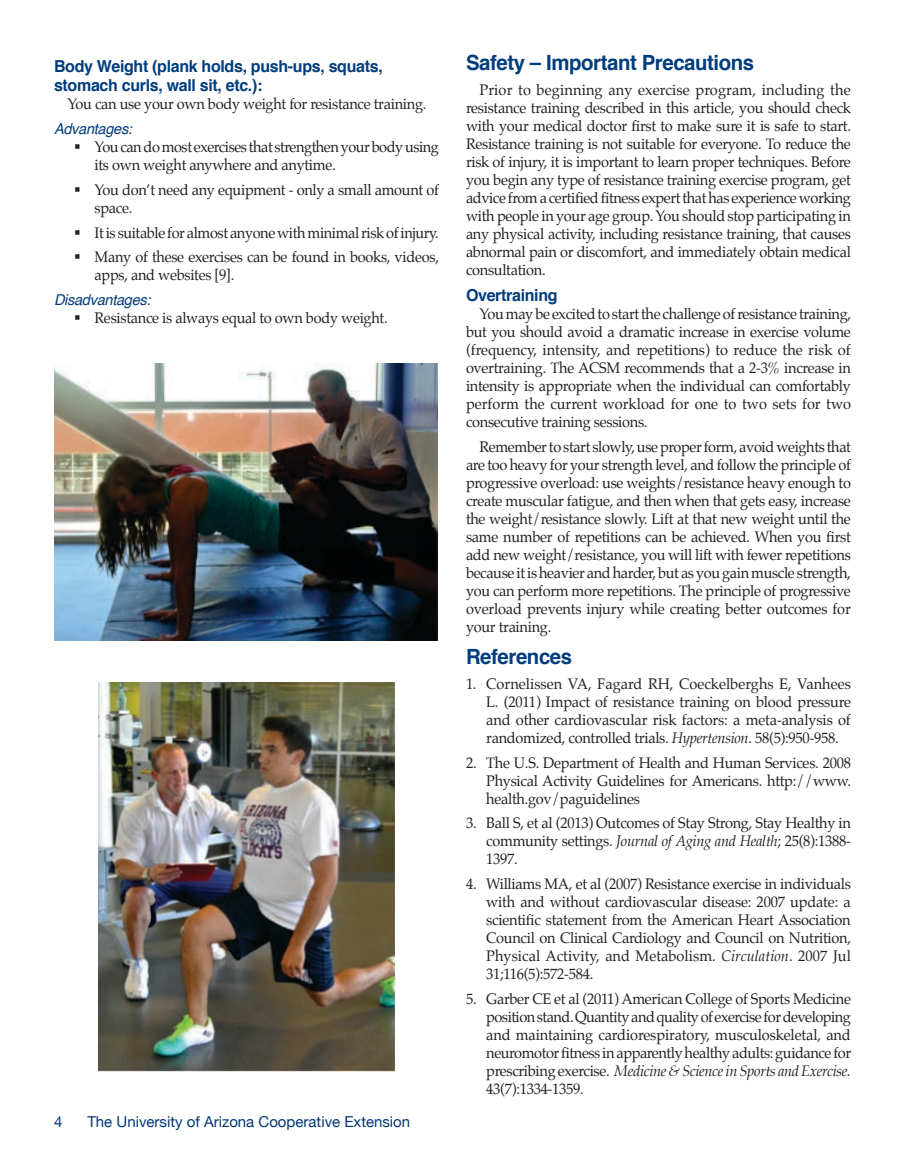
<style>
.page{position:relative;width:905px;height:1175px;background:#fff}
.page>*{position:absolute;margin:0;border:0;box-sizing:border-box;transform-origin:0 0}
.t1{font:700 21px "Helvetica";letter-spacing:-.02em;color:#013d7d}
.t2{font:700 16.5px/19.8px "Helvetica";letter-spacing:-.02em;color:#013d7d}
.t3{font:15px/18px "Palatino";letter-spacing:-.02em;color:#231f20;text-align:justify}
.t4{font:15px "Helvetica Neue";color:#013775}
.t5{font:italic 15px "Helvetica";letter-spacing:-.02em;color:#013d7d}
.s1{font-style:italic}
</style>
<div class="page">
<img style="left:54px;top:364px;width:383px;height:277px">
<img style="left:98px;top:682px;width:298px;height:390px">
<p class="t2" style="left:54px;top:56px;width:330px">Body Weight (plank holds, push-ups, squats, stomach curls, wall sit, etc.):</p>
<p class="t3" style="left:68px;top:95px;width:360px">You can use your own body weight for resistance training.</p>
<p class="t5" style="left:54px;top:117px;width:79px">Advantages:</p>
<p class="t3" style="left:95px;top:138px;width:346px;text-indent:-20px">▪ You can do most exercises that strengthen your body using its own weight anywhere and anytime.</p>
<p class="t3" style="left:95px;top:181px;width:346px;text-indent:-20px">▪ You don’t need any equipment - only a small amount of space.</p>
<p class="t3" style="left:74px;top:223px;width:366px">▪ It is suitable for almost anyone with minimal risk of injury.</p>
<p class="t3" style="left:95px;top:248px;width:346px;text-indent:-20px">▪ Many of these exercises can be found in books, videos, apps, and websites [9].</p>
<p class="t5" style="left:54px;top:288px;width:98px">Disadvantages:</p>
<p class="t3" style="left:74px;top:309px;width:315px">▪ Resistance is always equal to own body weight.</p>
<p class="t4" style="left:54px;top:1110px;width:10px">4</p>
<p class="t4" style="left:87px;top:1111px;width:324px">The University of Arizona Cooperative Extension</p>
<h1 class="t1" style="left:466px;top:45px;width:290px">Safety – Important Precautions</h1>
<p class="t3" style="left:466px;top:80px;width:386px;text-indent:14px">Prior to beginning any exercise program, including the resistance training described in this article, you should check with your medical doctor first to make sure it is safe to start.<br>Resistance training is not suitable for everyone. To reduce the risk of injury, it is important to learn proper techniques. Before you begin any type of resistance training exercise program, get advice from a certified fitness expert that has experience working with people in your age group. You should stop participating in any physical activity, including resistance training, that causes abnormal pain or discomfort, and immediately obtain medical consultation.</p>
<p class="t2" style="left:466px;top:286px;width:93px">Overtraining</p>
<p class="t3" style="left:466px;top:305px;width:386px;text-indent:14px">You may be excited to start the challenge of resistance training, but you should avoid a dramatic increase in exercise volume (frequency, intensity, and repetitions) to reduce the risk of overtraining. The ACSM recommends that a 2-3% increase in intensity is appropriate when the individual can comfortably perform the current workload for one to two sets for two consecutive training sessions.</p>
<p class="t3" style="left:466px;top:438px;width:386px;text-indent:14px">Remember to start slowly, use proper form, avoid weights that are too heavy for your strength level, and follow the principle of progressive overload: use weights/resistance heavy enough to create muscular fatigue, and then when that gets easy, increase the weight/resistance slowly. Lift at that new weight until the same number of repetitions can be achieved. When you first add new weight/resistance, you will lift with fewer repetitions because it is heavier and harder, but as you gain muscle strength, you can perform more repetitions. The principle of progressive overload prevents injury while creating better outcomes for your training.</p>
<h1 class="t1" style="left:466px;top:639px;width:108px">References</h1>
<p class="t3" style="left:486px;top:674px;width:366px;text-indent:-20px">1. Cornelissen VA, Fagard RH, Coeckelberghs E, Vanhees L. (2011) Impact of resistance training on blood pressure and other cardiovascular risk factors: a meta-analysis of randomized, controlled trials. <span class="s1">Hypertension</span>. 58(5):950-958.</p>
<p class="t3" style="left:486px;top:753px;width:366px;text-indent:-20px">2. The U.S. Department of Health and Human Services. 2008<br>Physical Activity Guidelines for Americans. http://www. health.gov/paguidelines</p>
<p class="t3" style="left:486px;top:814px;width:366px;text-indent:-20px">3. Ball S, et al (2013) Outcomes of Stay Strong, Stay Healthy in community settings. <span class="s1">Journal of Aging and Health</span>; 25(8):1388- 1397.</p>
<p class="t3" style="left:486px;top:875px;width:366px;text-indent:-20px">4. Williams MA, et al (2007) Resistance exercise in individuals with and without cardiovascular disease: 2007 update: a scientific statement from the American Heart Association Council on Clinical Cardiology and Council on Nutrition, Physical Activity, and Metabolism. <span class="s1">Circulation</span>. 2007 Jul 31;116(5):572-584.</p>
<p class="t3" style="left:486px;top:989px;width:366px;text-indent:-20px">5. Garber CE et al (2011) American College of Sports Medicine position stand. Quantity and quality of exercise for developing and maintaining cardiorespiratory, musculoskeletal, and neuromotor fitness in apparently healthy adults: guidance for prescribing exercise. <span class="s1">Medicine &amp; Science in Sports and Exercise.<br></span>43(7):1334-1359.</p>
</div>
